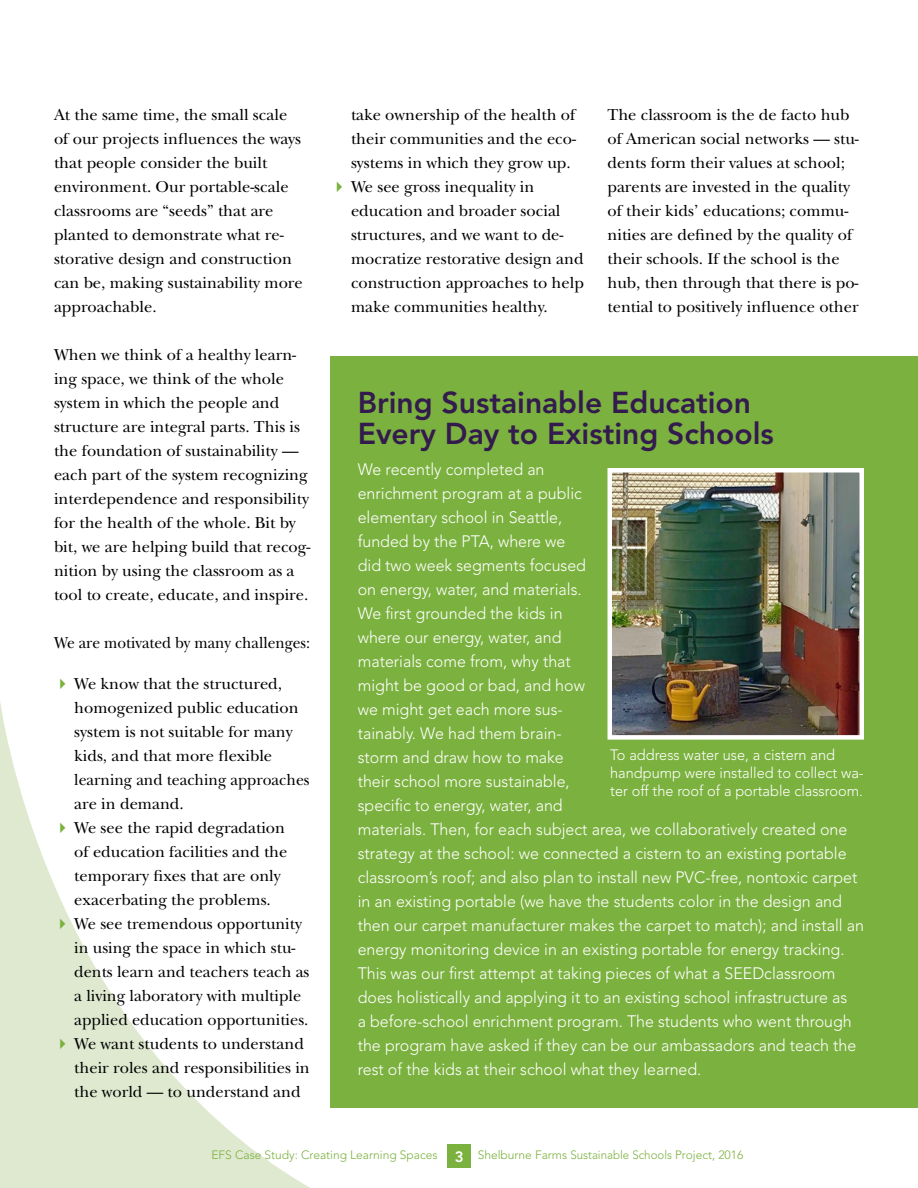
<style>
.page{position:relative;width:918px;height:1188px;background:#fff}
.page>*{position:absolute;margin:0;border:0;box-sizing:border-box;transform-origin:0 0}
.t1{font:800 30px/31.5px "Avenir";color:#331b4e}
.t2{font:16.5px/24px "New Baskerville";color:#000}
.t3{font:300 16.5px/24px "Avenir";color:#fff}
.t4{font:16.5px "New Baskerville";color:#000;scale:.94 1}
.t5{font:300 15px/18px "Avenir";color:#fff}
.t6{font:300 12px "Avenir";color:#7bb13e}
.s1{font-weight:800;font-size:15px;color:#fff}
</style>
<div class="page">
<svg style="left:0;top:702px;width:310px;height:486px"></svg>
<div style="left:447px;top:1144px;width:24px;height:24px;background:#7bb13e"></div>
<div style="left:331px;top:356px;width:587px;height:752px;background:#7bb13e"></div>
<img style="left:613px;top:473px;width:246px;height:262px">
<div style="left:608px;top:468px;width:256px;height:272px;border:4px solid #fff"></div>
<svg style="left:60px;top:822px;width:5px;height:11px"></svg>
<svg style="left:60px;top:918px;width:5px;height:11px"></svg>
<svg style="left:60px;top:1038px;width:5px;height:11px"></svg>
<p class="t2" style="left:54px;top:103px;width:250px">At the same time, the small scale of our projects influences the ways that people consider the built environment. Our portable-scale classrooms are “seeds” that are planted to demonstrate what re&shy;storative design and construction can be, making sustainability more approachable.</p>
<p class="t2" style="left:54px;top:343px;width:258px">When we think of a healthy learn&shy;ing space, we think of the whole system in which the people and structure are integral parts. This is the foundation of sustainability — each part of the system recognizing interdependence and responsibility for the health of the whole. Bit by bit, we are helping build that recog&shy;nition by using the classroom as a tool to create, educate, and inspire.</p>
<p class="t4" style="left:54px;top:633px;width:274px">We are motivated by many challenges:</p>
<p class="t2" style="left:74px;top:671px;width:237px">We know that the structured, homogenized public education system is not suitable for many kids, and that more flexible learning and teaching approaches are in demand.<br>We see the rapid degradation<br>of education facilities and the temporary fixes that are only exacerbating the problems.<br>We see tremendous opportunity in using the space in which stu&shy;dents learn and teachers teach as a living laboratory with multiple applied education opportunities.<br>We want students to understand their roles and responsibilities in the world — to understand and</p>
<p class="t2" style="left:351px;top:103px;width:234px">take ownership of the health of their communities and the eco&shy;systems in which they grow up.<br>We see gross inequality in education and broader social structures, and we want to de&shy;mocratize restorative design and construction approaches to help make communities healthy.</p>
<p class="t2" style="left:607px;top:103px;width:253px">The classroom is the de facto hub of American social networks — stu&shy;dents form their values at school; parents are invested in the quality of their kids’ educations; commu&shy;nities are defined by the quality of their schools. If the school is the hub, then through that there is po&shy;tential to positively influence other</p>
<h1 class="t1" style="left:358px;top:387px;width:418px">Bring Sustainable Education<br>Every Day to Existing Schools</h1>
<p class="t3" style="left:358px;top:457px;width:508px">We recently completed an<br>enrichment program at a public<br>elementary school in Seattle,<br>funded by the PTA, where we<br>did two week segments focused<br>on energy, water, and materials.<br>We first grounded the kids in<br>where our energy, water, and<br>materials come from, why that<br>might be good or bad, and how<br>we might get each more sus-<br>tainably. We had them brain-<br>storm and draw how to make<br>their school more sustainable,<br>specific to energy, water, and<br>materials. Then, for each subject area, we collaboratively created one strategy at the school: we connected a cistern to an existing portable classroom’s roof; and also plan to install new PVC-free, nontoxic carpet in an existing portable (we have the students color in the design and then our carpet manufacturer makes the carpet to match); and install an energy monitoring device in an existing portable for energy tracking.<br>This was our first attempt at taking pieces of what a SEEDclassroom does holistically and applying it to an existing school infrastructure as<br>a before-school enrichment program. The students who went through the program have asked if they can be our ambassadors and teach the rest of the kids at their school what they learned.</p>
<p class="t5" style="left:610px;top:746px;width:255px">To address water use, a cistern and handpump were installed to collect wa&shy;ter off the roof of a portable classroom.</p>
<p class="t6" style="left:211px;top:1148px;width:228px">EFS Case Study: Creating Learning Spaces</p>
<p class="t6" style="left:455px;top:1148px;width:290px"><span class="s1">3</span> Shelburne Farms Sustainable Schools Project, 2016</p>
</div>
